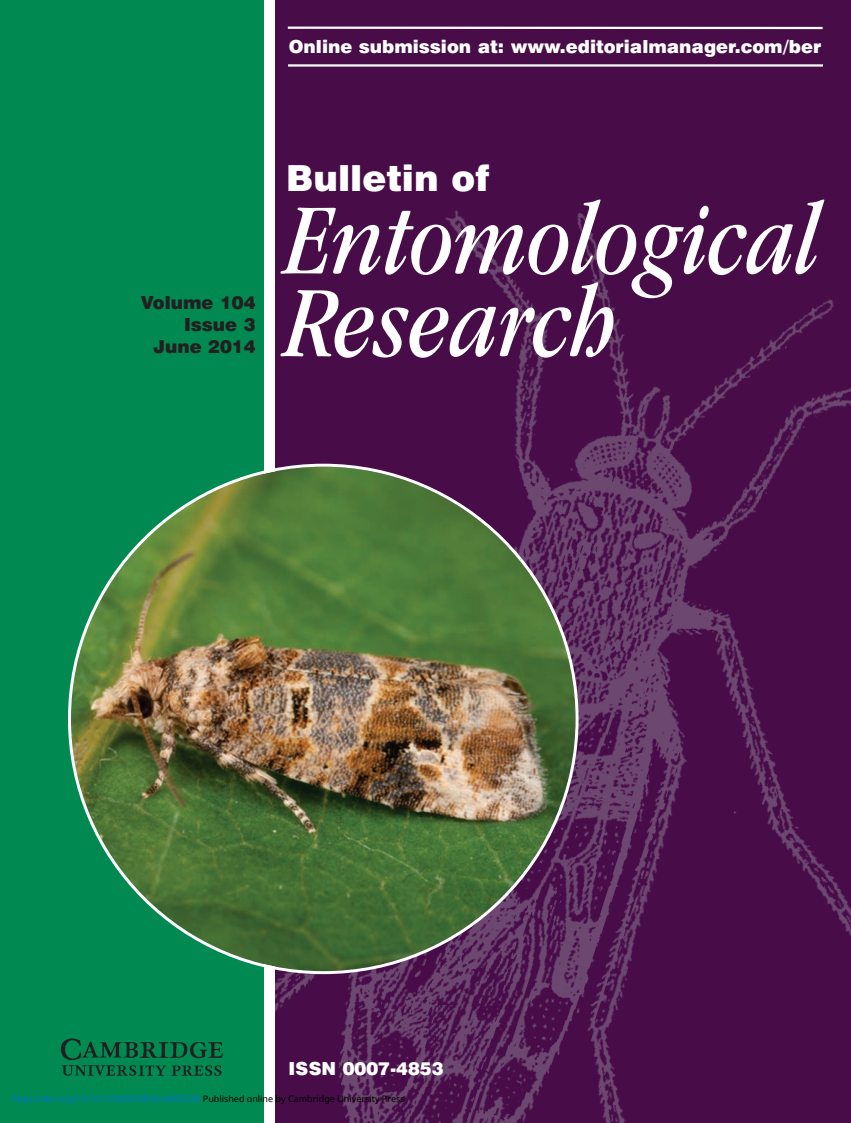
<style>
.page{position:relative;width:851px;height:1123px;background:#fff}
.page>*{position:absolute;margin:0;border:0;box-sizing:border-box;transform-origin:0 0}
.t1{font:italic condensed 105px/82.5px "Garamond IT Cby BT";color:#fff}
.t2{font:900 36px "Swiss 721 BT";color:#fff}
.t3{font:900 18px "Swiss 721 BT";color:#fff}
.t4{font:900 18px/21.6px "Swiss 721 BT";color:#231f20;text-align:right}
.t5{font:9px "Noto Sans";color:#0172cf}
.s1{color:#000}
</style>
<div class="page">
<div style="left:0;top:0;width:263px;height:1123px;background:#008a52"></div>
<div style="left:275px;top:0;width:575px;height:1123px;background:#480c49"></div>
<img style="left:275px;top:210px;width:575px;height:913px">
<img style="left:60px;top:1038px;width:163px;height:38px">
<hr style="left:288px;top:64px;width:534px;height:3px;background:#fff">
<hr style="left:288px;top:27px;width:534px;height:2px;background:#fff">
<img style="left:68px;top:463px;width:510px;height:511px">
<h3 class="t3" style="left:289px;top:40px;width:534px">Online submission at: www.editorialmanager.com/ber</h3>
<h3 class="t4" style="left:141px;top:294px;width:116px">Volume 104<br>Issue 3<br>June 2014</h3>
<h2 class="t2" style="left:286px;top:165px;width:204px">Bulletin of</h2>
<h1 class="t1" style="left:286px;top:207px;width:536px">Entomological<br>Research</h1>
<h3 class="t3" style="left:288px;top:1062px;width:156px">ISSN 0007-4853</h3>
<p class="t5" style="left:12px;top:1092px;width:394px">https://doi.org/10.1017/S0007485314000236 <span class="s1">Published online by Cambridge University Press</span></p>
</div>
